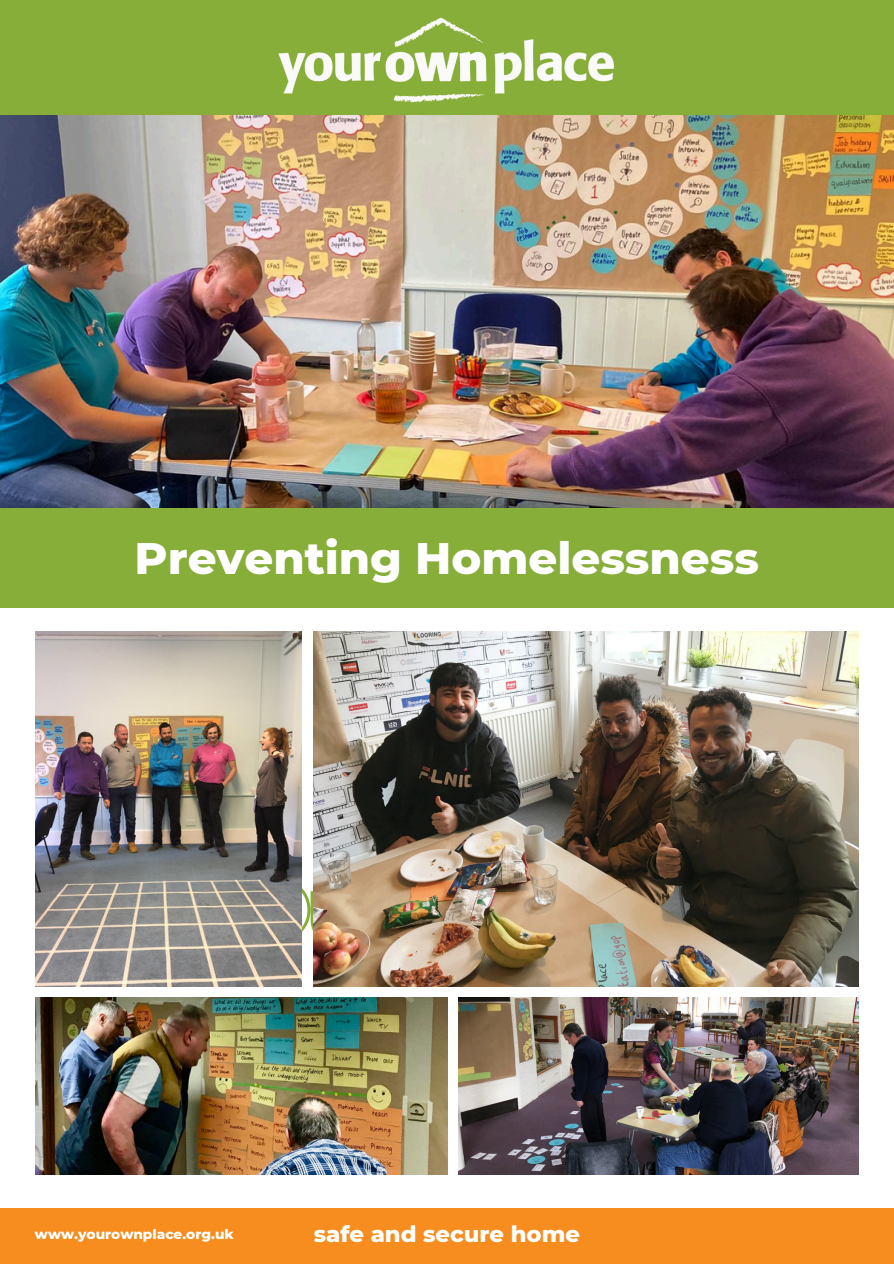
<style>
.page{position:relative;width:894px;height:1264px;background:#fff}
.page>*{position:absolute;margin:0;border:0;box-sizing:border-box;transform-origin:0 0}
.t1{font:800 45px "Montserrat";color:#fff}
.t2{font:800 22.65px "Montserrat";color:#fff}
.t3{font:800 13.65px "Montserrat";color:#fff}
</style>
<div class="page">
<svg style="left:302px;top:888px;width:11px;height:44px"></svg>
<img style="left:0;top:115px;width:893px;height:393px">
<div style="left:0;top:508px;width:893px;height:100px;background:#87ae39"></div>
<img style="left:35px;top:632px;width:267px;height:354px">
<img style="left:313px;top:632px;width:544px;height:354px">
<img style="left:35px;top:997px;width:412px;height:177px">
<img style="left:458px;top:997px;width:399px;height:177px">
<div style="left:0;top:1208px;width:893px;height:55px;background:#f68d1e"></div>
<div style="left:0;top:0;width:893px;height:115px;background:#87ae39"></div>
<img style="left:278px;top:17px;width:336px;height:86px">
<h2 class="t1" style="left:134px;top:530px;width:626px">Preventing Homelessness</h2>
<h3 class="t3" style="left:35px;top:1225px;width:200px">www.yourownplace.org.uk</h3>
<h1 class="t2" style="left:313px;top:1220px;width:268px">safe and secure home</h1>
</div>
